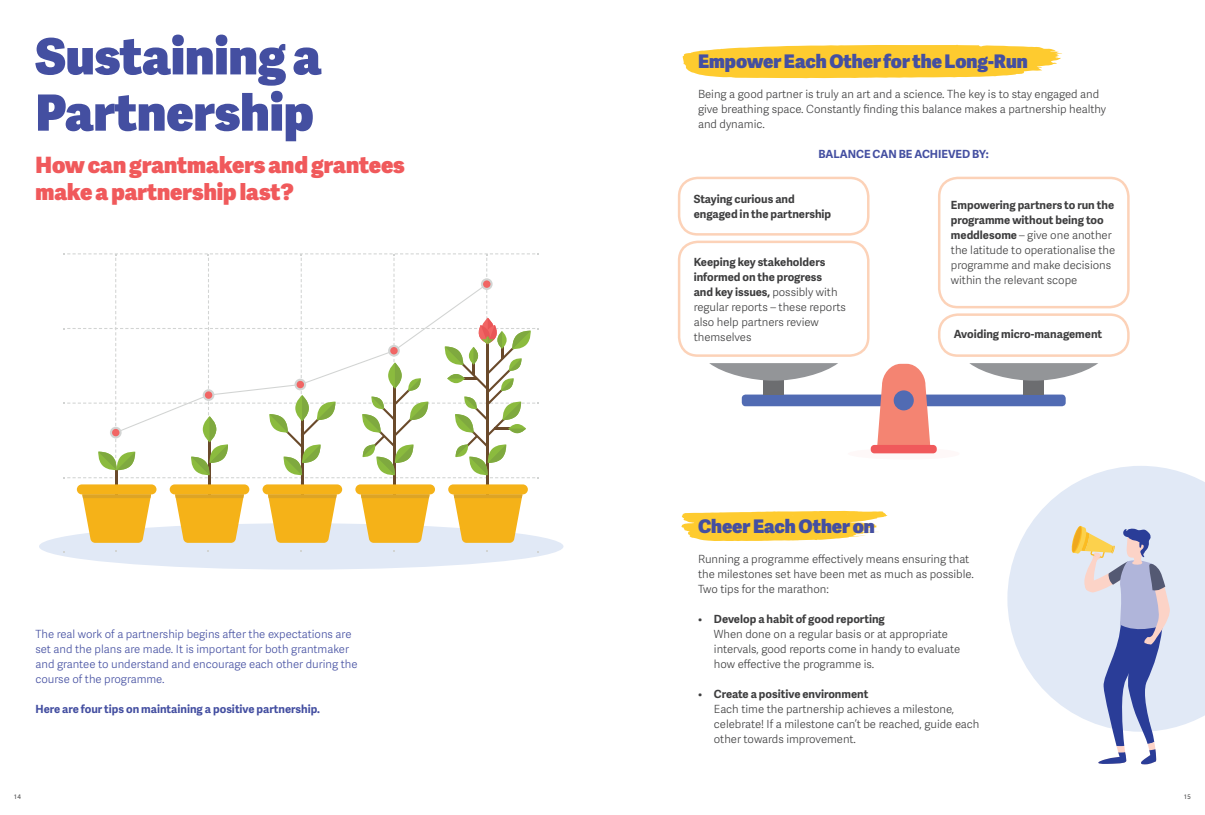
<style>
.page{position:relative;width:1205px;height:815px;background:#fff}
.page>*{position:absolute;margin:0;border:0;box-sizing:border-box;transform-origin:0 0}
.t1{font:800 50px/56.2px "Adelle Sans";color:#444fa1}
.t2{font:800 22.5px/27px "Adelle Sans";color:#f0595b}
.t3{font:800 18.75px "Adelle Sans";color:#444fa1}
.t4{font:300 11.25px/15px "Adelle Sans";color:#3e3e3f}
.t5{font:300 11.25px/15px "Adelle Sans";color:#444fa1}
.t6{font:700 11.25px/15px "Adelle Sans";color:#3e3e3f}
.t7{font:700 11.25px "Adelle Sans";color:#444fa1}
.t8{font:6.25px "Adelle Sans";color:#3e3e3f}
.s1{font-weight:700}
</style>
<div class="page">
<svg style="left:681px;top:511px;width:207px;height:30px;background:#fed352"></svg>
<svg style="left:682px;top:45px;width:380px;height:33px;background:#fed147"></svg>
<div style="left:742px;top:395px;width:323px;height:11px;background:#516bb3;border-radius:4px"></div>
<div style="left:763px;top:372px;width:21px;height:23px;background:#6c6d70"></div>
<svg style="left:709px;top:363px;width:129px;height:18px"></svg>
<div style="left:1023px;top:372px;width:21px;height:23px;background:#6c6d70"></div>
<svg style="left:969px;top:363px;width:129px;height:18px"></svg>
<svg style="left:848px;top:364px;width:111px;height:90px"></svg>
<div style="left:893px;top:390px;width:21px;height:20px;background:#516bb3;border-radius:50%"></div>
<div style="left:871px;top:445px;width:66px;height:8px;background:#f0595b;border-radius:4px"></div>
<div style="left:678px;top:241px;width:191px;height:116px;border:2px solid #fcd2b8;border-radius:19px"></div>
<div style="left:938px;top:177px;width:191px;height:131px;border:2px solid #fcd2b8;border-radius:19px"></div>
<div style="left:678px;top:177px;width:191px;height:59px;border:2px solid #fcd2b8;border-radius:19px"></div>
<div style="left:938px;top:313px;width:191px;height:44px;border:2px solid #fcd2b8;border-radius:19px"></div>
<div style="left:39px;top:523px;width:524px;height:47px;background:#e1e9f6;border-radius:50%"></div>
<svg style="left:64px;top:253px;width:475px;height:300px"></svg>
<svg style="left:1007px;top:466px;width:198px;height:263px;fill:#e1e9f6"></svg>
<svg style="left:1071px;top:525px;width:99px;height:239px;background:#bdc1d8"></svg>
<h1 class="t1" style="left:35px;top:26px;width:287px">Sustaining a<br>Partnership</h1>
<h2 class="t2" style="left:35px;top:151px;width:371px">How can grantmakers and grantees make a partnership last?</h2>
<p class="t5" style="left:35px;top:626px;width:324px">The real work of a partnership begins after the expectations are set and the plans are made. It is important for both grantmaker and grantee to understand and encourage each other during the course of the programme.</p>
<p class="t7" style="left:35px;top:701px;width:286px">Here are four tips on maintaining a positive partnership.</p>
<h3 class="t3" style="left:698px;top:47px;width:331px">Empower Each Other for the Long-Run</h3>
<p class="t4" style="left:698px;top:86px;width:410px">Being a good partner is truly an art and a science. The key is to stay engaged and give breathing space. Constantly finding this balance makes a partnership healthy and dynamic.</p>
<p class="t7" style="left:818px;top:146px;width:172px">BALANCE CAN BE ACHIEVED BY:</p>
<p class="t6" style="left:694px;top:191px;width:139px">Staying curious and engaged in the partnership</p>
<p class="t4" style="left:951px;top:198px;width:166px"><span class="s1">Empowering partners to run the programme without being too meddlesome</span> – give one another the latitude to operationalise the programme and make decisions within the relevant scope</p>
<p class="t4" style="left:694px;top:254px;width:154px"><span class="s1">Keeping key stakeholders informed on the progress<br>and key issues,</span> possibly with regular reports – these reports also help partners review themselves</p>
<p class="t6" style="left:954px;top:326px;width:150px">Avoiding micro-management</p>
<h3 class="t3" style="left:698px;top:512px;width:178px">Cheer Each Other on</h3>
<p class="t4" style="left:698px;top:551px;width:277px">Running a programme effectively means ensuring that the milestones set have been met as much as possible.<br>Two tips for the marathon:</p>
<p class="t6" style="left:714px;top:611px;width:172px">Develop a habit of good reporting</p>
<p class="t4" style="left:714px;top:626px;width:248px">When done on a regular basis or at appropriate intervals, good reports come in handy to evaluate how effective the programme is.</p>
<p class="t6" style="left:714px;top:686px;width:156px">Create a positive environment</p>
<p class="t4" style="left:714px;top:701px;width:267px">Each time the partnership achieves a milestone, celebrate! If a milestone can’t be reached, guide each other towards improvement.</p>
<p class="t8" style="left:14px;top:792px;width:8px">14</p>
<p class="t8" style="left:1184px;top:792px;width:8px">15</p>
</div>
